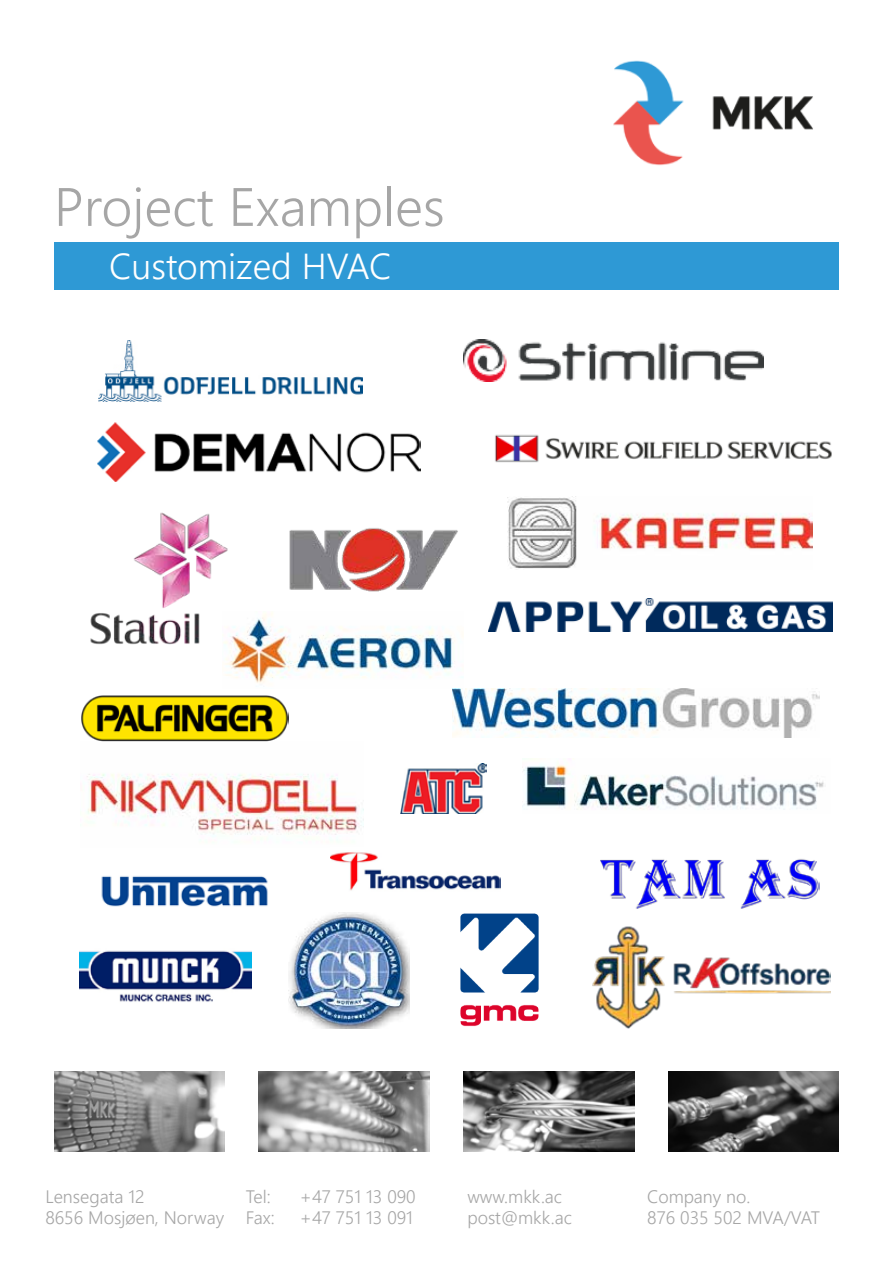
<style>
.page{position:relative;width:893px;height:1263px;background:#fff}
.page>*{position:absolute;margin:0;border:0;box-sizing:border-box;transform-origin:0 0}
.t1{font:300 54px "Segoe UI";color:#a6a6a6}
.t2{font:300 36px "Segoe UI";color:#fff}
.t3{font:300 18px/21.6px "Segoe UI";color:#a6a6a6}
</style>
<div class="page">
<div style="left:54px;top:242px;width:785px;height:48px;background:#2e99d5"></div>
<img style="left:54px;top:1071px;width:170px;height:81px">
<img style="left:259px;top:1071px;width:170px;height:81px">
<img style="left:464px;top:1071px;width:170px;height:81px">
<img style="left:669px;top:1071px;width:170px;height:81px">
<img style="left:613px;top:60px;width:200px;height:106px">
<img style="left:226px;top:613px;width:237px;height:70px">
<img style="left:523px;top:764px;width:301px;height:46px">
<img style="left:488px;top:599px;width:344px;height:32px">
<img style="left:401px;top:763px;width:85px;height:51px">
<img style="left:288px;top:912px;width:121px;height:116px">
<img style="left:97px;top:422px;width:323px;height:60px">
<img style="left:460px;top:913px;width:79px;height:114px">
<img style="left:507px;top:496px;width:306px;height:73px">
<img style="left:80px;top:950px;width:171px;height:52px">
<img style="left:270px;top:528px;width:193px;height:93px">
<img style="left:98px;top:340px;width:265px;height:62px">
<img style="left:592px;top:926px;width:238px;height:102px">
<img style="left:90px;top:512px;width:169px;height:161px">
<img style="left:463px;top:340px;width:300px;height:42px">
<img style="left:495px;top:434px;width:337px;height:29px">
<img style="left:601px;top:859px;width:218px;height:50px">
<img style="left:87px;top:774px;width:276px;height:67px">
<img style="left:101px;top:876px;width:167px;height:31px">
<img style="left:453px;top:688px;width:366px;height:50px">
<img style="left:81px;top:695px;width:207px;height:47px">
<img style="left:331px;top:852px;width:170px;height:39px">
<h1 class="t1" style="left:54px;top:166px;width:392px">Project Examples</h1>
<h2 class="t2" style="left:109px;top:239px;width:284px">Customized HVAC</h2>
<p class="t3" style="left:45px;top:1185px;width:180px">Lensegata 12<br>8656 Mosjøen, Norway</p>
<p class="t3" style="left:246px;top:1185px;width:26px">Tel:</p>
<p class="t3" style="left:300px;top:1185px;width:117px">+47 751 13 090</p>
<p class="t3" style="left:246px;top:1206px;width:30px">Fax:</p>
<p class="t3" style="left:300px;top:1206px;width:115px">+47 751 13 091</p>
<p class="t3" style="left:467px;top:1185px;width:106px">www.mkk.ac post@mkk.ac</p>
<p class="t3" style="left:647px;top:1185px;width:175px">Company no.<br>876 035 502 MVA/VAT</p>
</div>
